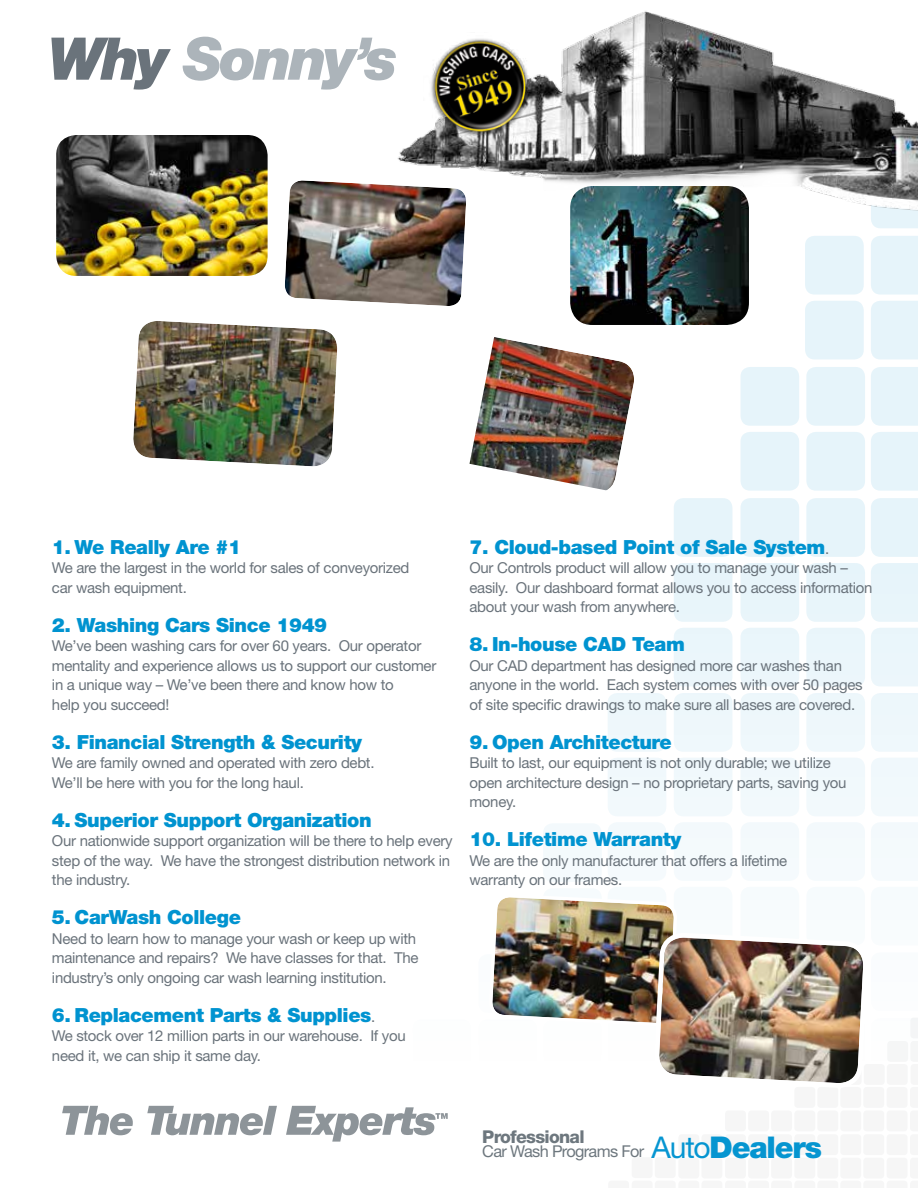
<style>
.page{position:relative;width:918px;height:1188px;background:#fff}
.page>*{position:absolute;margin:0;border:0;box-sizing:border-box;transform-origin:0 0}
.t1{font:italic 900 58.95px "Helvetica Neue";letter-spacing:-.05em;color:#acb4ba}
.t2{font:900 19.5px "Helvetica Neue";letter-spacing:-.02em;color:#0093d0}
.t3{font:800 17.7px "Helvetica Neue";letter-spacing:-.04em;color:#6a747b}
.t4{font:16.35px "Helvetica Neue";letter-spacing:-.04em;color:#6a747b}
.t5{font:15px/19.5px "Helvetica Neue";letter-spacing:-.02em;color:#6a737b}
.s1{color:#6a737b}
.s2{font-weight:400;font-size:15px;color:#6a737b}
.s3{font-size:30px;color:#0093d0}
.s4{font-weight:900;font-size:30px;color:#0093d0}
</style>
<div class="page">
<svg style="left:544px;top:214px;width:374px;height:824px"></svg>
<svg style="left:62px;top:1106px;width:71px;height:29px"></svg>
<svg style="left:147px;top:1106px;width:130px;height:29px"></svg>
<svg style="left:286px;top:1106px;width:162px;height:36px"></svg>
<img style="left:397px;top:11px;width:521px;height:203px">
<img style="left:423px;top:32px;width:112px;height:108px">
<img style="left:643px;top:186px;width:106px;height:139px">
<img style="left:56px;top:135px;width:212px;height:141px">
<img style="left:492px;top:892px;width:379px;height:191px">
<img style="left:126px;top:175px;width:517px;height:327px">
<h1 class="t1" style="left:48px;top:23px;width:352px"><span class="s1">Why</span> Sonny’s</h1>
<h2 class="t2" style="left:52px;top:535px;width:191px">1. We Really Are #1</h2>
<p class="t5" style="left:52px;top:558px;width:359px">We are the largest in the world for sales of conveyorized car wash equipment.</p>
<h2 class="t2" style="left:52px;top:613px;width:277px">2. Washing Cars Since 1949</h2>
<p class="t5" style="left:52px;top:636px;width:386px">We’ve been washing cars for over 60 years. Our operator mentality and experience allows us to support our customer in a unique way – We’ve been there and know how to<br>help you succeed!</p>
<h2 class="t2" style="left:52px;top:730px;width:312px">3. Financial Strength &amp; Security</h2>
<p class="t5" style="left:52px;top:753px;width:324px">We are family owned and operated with zero debt.<br>We’ll be here with you for the long haul.</p>
<h2 class="t2" style="left:52px;top:808px;width:321px">4. Superior Support Organization</h2>
<p class="t5" style="left:52px;top:831px;width:402px">Our nationwide support organization will be there to help every step of the way. We have the strongest distribution network in the industry.</p>
<h2 class="t2" style="left:52px;top:906px;width:191px">5. CarWash College</h2>
<p class="t5" style="left:52px;top:928px;width:368px">Need to learn how to manage your wash or keep up with maintenance and repairs? We have classes for that. The industry’s only ongoing car wash learning institution.</p>
<h2 class="t2" style="left:52px;top:1003px;width:325px">6. Replacement Parts &amp; Supplies<span class="s2">.</span></h2>
<p class="t5" style="left:52px;top:1026px;width:355px">We stock over 12 million parts in our warehouse. If you need it, we can ship it same day.</p>
<h2 class="t2" style="left:470px;top:535px;width:361px">7. Cloud-based Point of Sale System<span class="s2">.</span></h2>
<p class="t5" style="left:469px;top:558px;width:405px">Our Controls product will allow you to manage your wash – easily. Our dashboard format allows you to access information about your wash from anywhere.</p>
<h2 class="t2" style="left:470px;top:633px;width:217px">8. In-house CAD Team</h2>
<p class="t5" style="left:470px;top:655px;width:395px">Our CAD department has designed more car washes than anyone in the world. Each system comes with over 50 pages of site specific drawings to make sure all bases are covered.</p>
<h2 class="t2" style="left:470px;top:730px;width:204px">9. Open Architecture</h2>
<p class="t5" style="left:469px;top:753px;width:379px">Built to last, our equipment is not only durable; we utilize open architecture design – no proprietary parts, saving you money.</p>
<h2 class="t2" style="left:470px;top:828px;width:213px">10. Lifetime Warranty</h2>
<p class="t5" style="left:470px;top:850px;width:319px">We are the only manufacturer that offers a lifetime warranty on our frames.</p>
<p class="t3" style="left:482px;top:1126px;width:104px">Professional</p>
<p class="t4" style="left:482px;top:1142px;width:341px">Car Wash Programs For <span class="s3">Auto</span><span class="s4">Dealers</span></p>
</div>
